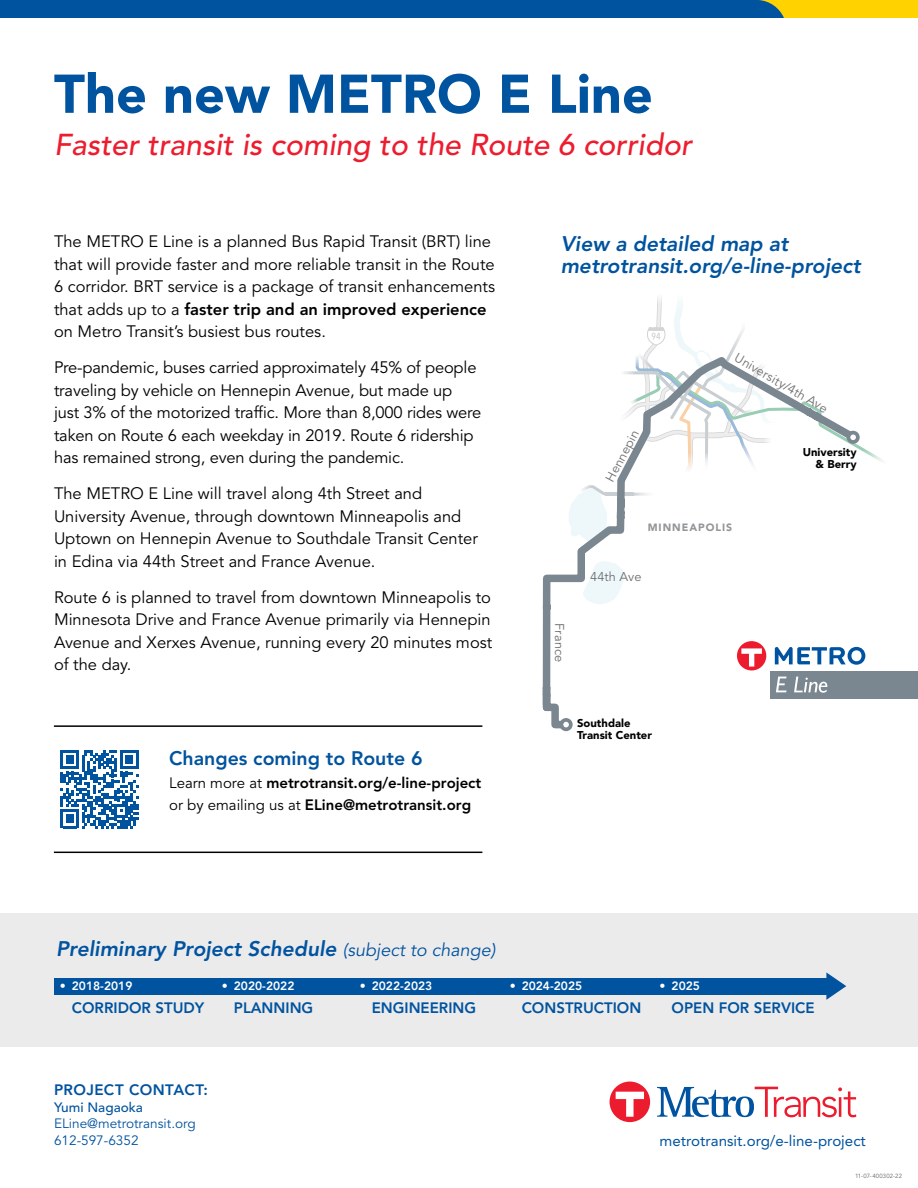
<style>
.page{position:relative;width:918px;height:1188px;background:#fff}
.page>*{position:absolute;margin:0;border:0;box-sizing:border-box;transform-origin:0 0}
.t1{font:900 54px "Avenir LT Std";color:#00539f}
.t2{font:italic 500 30px "Avenir LT Std";color:#ed1c2e}
.t3{font:italic 800 21px/22.2px "Avenir LT Std";color:#00539f}
.body{font:800 19.5px "Avenir LT Std";color:#00539f}
.body-2{font:16.5px/22.5px "Avenir LT Std";color:#000}
.body-3{font:800 15px/21.1px "Avenir LT Std";color:#000}
.Body_-_timeline_phas{font:800 15px "Avenir LT Std";color:#00539f}
.URL_under_logo_-_fro{font:15px "Avenir LT Std";color:#00539f}
.Body_-_timeline_phas-2{font:800 15px "Avenir LT Std";letter-spacing:.025em;color:#00539f}
.t4{font:13.5px/16.5px "Avenir LT Std";color:#00539f}
.t5{font:500 13.5px "Avenir LT Std";color:#00539f}
.t6{font:12.75px "Avenir LT Std";letter-spacing:.01em;color:#6d6e71}
.H4_-_timeline_year{font:800 12px "Avenir LT Std";color:#fff}
.t7{font:900 11.25px/12px "Avenir LT Std";color:#000}
.t8{font:900 10.5px "Avenir LT Std";letter-spacing:.095em;color:#939598}
.t9{font:6px "Avenir LT Std";letter-spacing:.02em;color:#636466}
.s1{font-weight:800}
.s2{font-weight:400}
.s3{font-weight:400;font-size:18px}
</style>
<div class="page">
<div style="left:0;top:0;width:875px;height:18px;background:#00539f"></div>
<svg style="left:759px;top:0;width:159px;height:18px;background:#e3c411"></svg>
<svg style="left:542px;top:541px;width:321px;height:191px"></svg>
<svg style="left:560px;top:718px;width:13px;height:13px"></svg>
<svg style="left:569px;top:297px;width:313px;height:244px"></svg>
<div style="left:771px;top:671px;width:147px;height:27px;background:#7a8690"></div>
<svg style="left:776px;top:677px;width:11px;height:15px"></svg>
<svg style="left:794px;top:677px;width:33px;height:16px"></svg>
<svg style="left:775px;top:647px;width:90px;height:18px"></svg>
<div style="left:737px;top:641px;width:29px;height:29px;background:#ed1b2e;border-radius:50%"></div>
<svg style="left:741px;top:648px;width:21px;height:19px"></svg>
<div style="left:0;top:913px;width:918px;height:134px;background:#ecebec"></div>
<div style="left:54px;top:978px;width:181px;height:17px;background:#00539f"></div>
<div style="left:216px;top:978px;width:181px;height:17px;background:#00539f"></div>
<div style="left:354px;top:978px;width:181px;height:17px;background:#00539f"></div>
<div style="left:504px;top:978px;width:181px;height:17px;background:#00539f"></div>
<svg style="left:657px;top:1087px;width:199px;height:30px"></svg>
<div style="left:610px;top:1082px;width:40px;height:40px;background:#ed1b2e;border-radius:50%"></div>
<svg style="left:616px;top:1092px;width:28px;height:25px"></svg>
<div style="left:654px;top:978px;width:178px;height:17px;background:#00539f"></div>
<svg style="left:826px;top:972px;width:20px;height:28px"></svg>
<hr style="left:54px;top:725px;width:428px;height:2px;background:#000">
<hr style="left:54px;top:852px;width:428px;height:1px;background:#000">
<svg style="left:60px;top:750px;width:79px;height:78px"></svg>
<h1 class="t1" style="left:54px;top:61px;width:600px">The new METRO E Line</h1>
<h2 class="t2" style="left:54px;top:127px;width:639px">Faster transit is coming to the Route 6 corridor</h2>
<p class="body-2" style="left:54px;top:231px;width:443px">The METRO E Line is a planned Bus Rapid Transit (BRT) line that will provide faster and more reliable transit in the Route 6 corridor. BRT service is a package of transit enhancements that adds up to a <span class="s1">faster trip and an improved experience </span>on Metro Transit’s busiest bus routes.</p>
<p class="body-2" style="left:54px;top:357px;width:429px">Pre-pandemic, buses carried approximately 45% of people traveling by vehicle on Hennepin Avenue, but made up just 3% of the motorized traffic. More than 8,000 rides were taken on Route 6 each weekday in 2019. Route 6 ridership has remained strong, even during the pandemic.</p>
<p class="body-2" style="left:54px;top:483px;width:425px">The METRO E Line will travel along 4th Street and University Avenue, through downtown Minneapolis and Uptown on Hennepin Avenue to Southdale Transit Center in Edina via 44th Street and France Avenue.</p>
<p class="body-2" style="left:54px;top:586px;width:440px;text-align:justify">Route 6 is planned to travel from downtown Minneapolis to Minnesota Drive and France Avenue primarily via Hennepin Avenue and Xerxes Avenue, running every 20 minutes most of the day.</p>
<p class="body" style="left:169px;top:747px;width:255px">Changes coming to Route 6</p>
<p class="body-3" style="left:169px;top:773px;width:314px"><span class="s2">Learn more at</span> metrotransit.org/e-line-project <span class="s2">or by emailing us at</span> ELine@metrotransit.org</p>
<h3 class="t3" style="left:561px;top:232px;width:301px">View a detailed map at metrotransit.org/e-line-project</h3>
<p class="t6" style="left:603px;top:477px;width:58px;rotate:-62deg">Hennepin</p>
<p class="t6" style="left:740px;top:350px;width:107px;rotate:30deg">University/4th Ave</p>
<p class="t7" style="left:803px;top:446px;width:55px;text-align:right">University &amp; Berry</p>
<p class="t8" style="left:648px;top:521px;width:86px">MINNEAPOLIS</p>
<p class="t6" style="left:567px;top:623px;width:40px;rotate:90deg">France</p>
<p class="t6" style="left:590px;top:569px;width:53px">44th Ave</p>
<p class="t7" style="left:577px;top:717px;width:76px">Southdale<br>Transit Center</p>
<h3 class="t3" style="left:56px;top:938px;width:441px">Preliminary Project Schedule <span class="s3">(subject to change)</span></h3>
<h4 class="H4_-_timeline_year" style="left:60px;top:979px;width:74px">• 2018-2019</h4>
<p class="Body_-_timeline_phas" style="left:72px;top:999px;width:134px">CORRIDOR STUDY</p>
<h4 class="H4_-_timeline_year" style="left:222px;top:979px;width:74px">• 2020-2022</h4>
<p class="Body_-_timeline_phas" style="left:234px;top:999px;width:81px">PLANNING</p>
<h4 class="H4_-_timeline_year" style="left:360px;top:979px;width:74px">• 2022-2023</h4>
<p class="Body_-_timeline_phas" style="left:372px;top:999px;width:106px">ENGINEERING</p>
<h4 class="H4_-_timeline_year" style="left:510px;top:979px;width:74px">• 2024-2025</h4>
<p class="Body_-_timeline_phas" style="left:522px;top:999px;width:121px">CONSTRUCTION</p>
<h4 class="H4_-_timeline_year" style="left:660px;top:979px;width:42px">• 2025</h4>
<p class="Body_-_timeline_phas" style="left:672px;top:999px;width:145px">OPEN FOR SERVICE</p>
<p class="Body_-_timeline_phas-2" style="left:54px;top:1081px;width:155px">PROJECT CONTACT:</p>
<p class="t5" style="left:54px;top:1099px;width:90px">Yumi Nagaoka</p>
<p class="t4" style="left:54px;top:1116px;width:143px">ELine@metrotransit.org<br>612-597-6352</p>
<p class="URL_under_logo_-_fro" style="left:660px;top:1132px;width:208px">metrotransit.org/e-line-project</p>
<p class="t9" style="left:855px;top:1172px;width:49px">11-07-400302-22</p>
</div>
